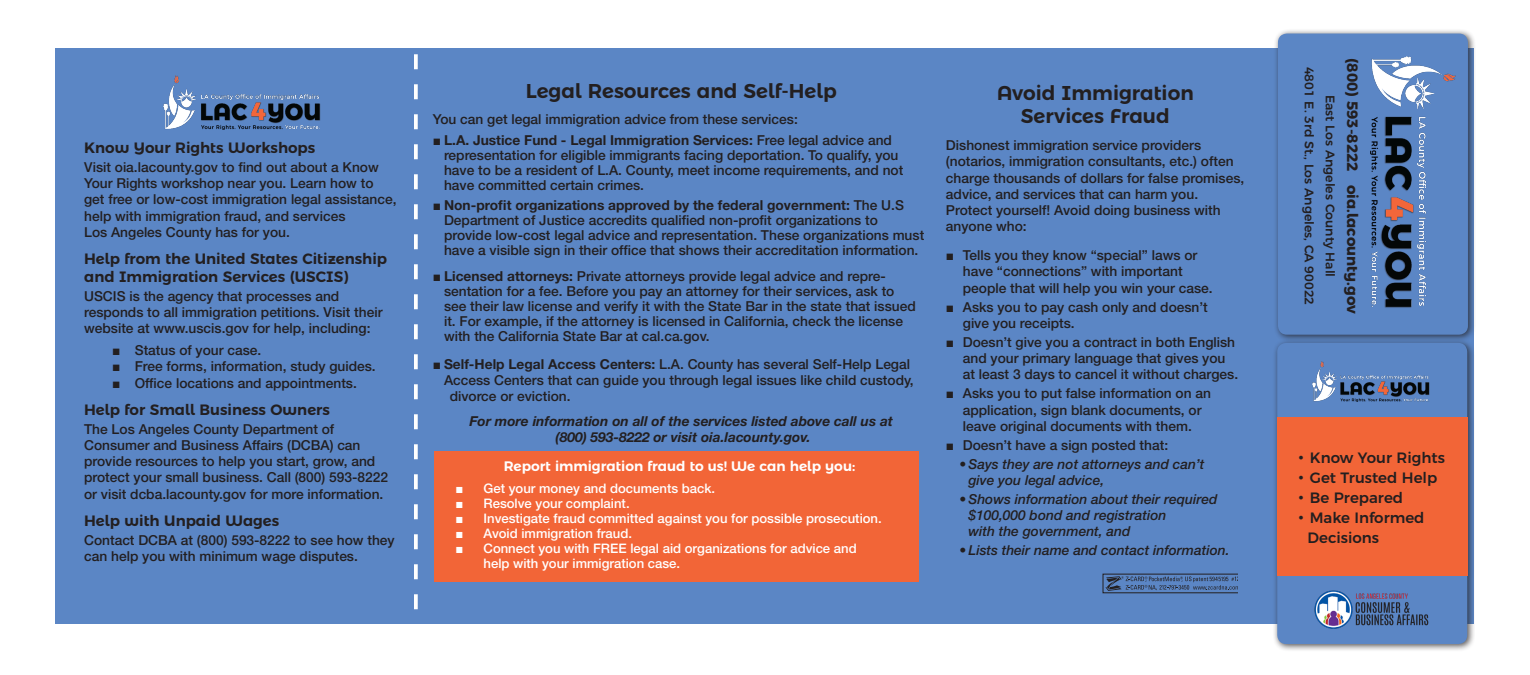
<style>
.page{position:relative;width:1530px;height:675px;background:#fff}
.page>*{position:absolute;margin:0;border:0;box-sizing:border-box;transform-origin:0 0}
.t1{font:600 20px/22.5px "Montserrat Alternates";color:#231f20;text-align:center}
.t2{font:600 15px/17.5px "Montserrat Alternates";color:#231f20}
.t3{font:500 15px/20px "Montserrat";color:#231f20}
.t4{font:700 15px "Montserrat Alternates";color:#231f20}
.t5{font:500 13.75px/16.2px "Helvetica Neue LT Std";color:#231f20}
.t6{font:italic 500 13.75px/16.2px "Helvetica Neue LT Std";color:#231f20}
.t7{font:italic 700 13.75px/16.2px "Helvetica Neue LT Std";color:#231f20;text-align:center}
.t8{font:600 13.75px "Montserrat Alternates";color:#fff}
.t9{font:500 13.12px/15px "Helvetica Neue LT Std";color:#fff}
.t10{font:500 12.5px "Montserrat";color:#231f20}
.s1{font-family:"Arial";font-weight:400}
.s2{font-weight:700}
</style>
<div class="page">
<div style="left:56px;top:48px;width:1418px;height:576px;background:#5b86c5"></div>
<svg style="left:1103px;top:574px;width:135px;height:19px"></svg>
<img style="left:164px;top:76px;width:156px;height:53px">
<div style="left:435px;top:451px;width:484px;height:130px;background:#f26537"></div>
<svg style="left:414px;top:54px;width:4px;height:556px"></svg>
<div style="left:1273px;top:338px;width:202px;height:314px;background:#231f20;opacity:.75"></div>
<div style="left:1277px;top:343px;width:190px;height:301px;background:#5b86c5;border-radius:9px"></div>
<div style="left:1277px;top:417px;width:190px;height:158px;background:#f26537"></div>
<img style="left:1312px;top:362px;width:117px;height:40px">
<img style="left:1314px;top:590px;width:115px;height:39px">
<div style="left:1273px;top:29px;width:203px;height:314px;background:#231f20;opacity:.75"></div>
<div style="left:1278px;top:34px;width:190px;height:301px;background:#5b86c5;border-radius:9px"></div>
<img style="left:1370px;top:56px;width:86px;height:252px">
<p class="t2" style="left:84px;top:138px;width:233px">Know Your Rights Workshops</p>
<p class="t5" style="left:84px;top:159px;width:314px">Visit oia.lacounty.gov to find out about a Know Your Rights workshop near you. Learn how to get free or low-cost immigration legal assistance, help with immigration fraud, and services<br>Los Angeles County has for you.</p>
<p class="t2" style="left:84px;top:249px;width:304px">Help from the United States Citizenship and Immigration Services (USCIS)</p>
<p class="t5" style="left:84px;top:288px;width:300px">USCIS is the agency that processes and responds to all immigration petitions. Visit their website at www.uscis.gov for help, including:</p>
<p class="t5" style="left:112px;top:342px;width:151px"><span class="s1">■</span> Status of your case.</p>
<p class="t5" style="left:112px;top:358px;width:265px"><span class="s1">■</span> Free forms, information, study guides.</p>
<p class="t5" style="left:112px;top:374px;width:246px"><span class="s1">■</span> Office locations and appointments.</p>
<p class="t2" style="left:84px;top:399px;width:247px">Help for Small Business Owners</p>
<p class="t5" style="left:84px;top:420px;width:305px">The Los Angeles County Department of Consumer and Business Affairs (DCBA) can provide resources to help you start, grow, and protect your small business. Call (800) 593-8222 or visit dcba.lacounty.gov for more information.</p>
<p class="t2" style="left:84px;top:511px;width:197px">Help with Unpaid Wages</p>
<p class="t5" style="left:84px;top:532px;width:312px">Contact DCBA at (800) 593-8222 to see how they can help you with minimum wage disputes.</p>
<p class="t1" style="left:526px;top:78px;width:312px">Legal Resources and Self-Help</p>
<p class="t5" style="left:433px;top:111px;width:367px">You can get legal immigration advice from these services:</p>
<p class="t5" style="left:444px;top:132px;width:461px;line-height:15px;text-indent:-11px"><span class="s1">■</span> <span class="s2">L.A. Justice Fund - Legal Immigration Services:</span> Free legal advice and representation for eligible immigrants facing deportation. To qualify, you have to be a resident of L.A. County, meet income requirements, and not have committed certain crimes.</p>
<p class="t5" style="left:444px;top:198px;width:482px;line-height:15px;text-indent:-11px"><span class="s1">■</span> <span class="s2">Non-profit organizations approved by the federal government:</span> The U.S Department of Justice accredits qualified non-profit organizations to provide low-cost legal advice and representation. These organizations must have a visible sign in their office that shows their accreditation information.</p>
<p class="t5" style="left:444px;top:269px;width:473px;line-height:15px;text-indent:-11px"><span class="s1">■</span> <span class="s2">Licensed attorneys:</span> Private attorneys provide legal advice and repre&shy;sentation for a fee. Before you pay an attorney for their services, ask to see their law license and verify it with the State Bar in the state that issued it. For example, if the attorney is licensed in California, check the license with the California State Bar at cal.ca.gov.</p>
<p class="t5" style="left:433px;top:356px;width:479px"><span class="s1">■</span> <span class="s2">Self-Help Legal Access Centers:</span> L.A. County has several Self-Help Legal</p>
<p class="t5" style="left:444px;top:372px;width:471px">Access Centers that can guide you through legal issues like child custody,</p>
<p class="t5" style="left:450px;top:388px;width:123px">divorce or eviction.</p>
<p class="t7" style="left:470px;top:413px;width:425px">For more information on all of the services listed above call us at (800) 593-8222 or visit oia.lacounty.gov.</p>
<p class="t8" style="left:504px;top:455px;width:353px">Report immigration fraud to us! We can help you:</p>
<p class="t9" style="left:455px;top:481px;width:261px"><span class="s1">■</span> Get your money and documents back.</p>
<p class="t9" style="left:455px;top:496px;width:176px"><span class="s1">■</span> Resolve your complaint.</p>
<p class="t9" style="left:455px;top:511px;width:428px"><span class="s1">■</span> Investigate fraud committed against you for possible prosecution.</p>
<p class="t9" style="left:455px;top:526px;width:178px"><span class="s1">■</span> Avoid immigration fraud.</p>
<p class="t9" style="left:484px;top:541px;width:375px;text-indent:-28px"><span class="s1">■</span> Connect you with FREE legal aid organizations for advice and help with your immigration case.</p>
<p class="t1" style="left:997px;top:80px;width:198px">Avoid Immigration<br>Services Fraud</p>
<p class="t5" style="left:946px;top:137px;width:300px">Dishonest immigration service providers (notarios, immigration consultants, etc.) often charge thousands of dollars for false promises, advice, and services that can harm you.<br>Protect yourself! Avoid doing business with anyone who:</p>
<p class="t5" style="left:963px;top:247px;width:251px;text-indent:-17px"><span class="s1">■</span> Tells you they know “special” laws or have “connections” with important people that will help you win your case.</p>
<p class="t5" style="left:963px;top:299px;width:246px;text-indent:-17px"><span class="s1">■</span> Asks you to pay cash only and doesn’t give you receipts.</p>
<p class="t5" style="left:963px;top:334px;width:277px;text-indent:-17px"><span class="s1">■</span> Doesn’t give you a contract in both English and your primary language that gives you at least 3 days to cancel it without charges.</p>
<p class="t5" style="left:946px;top:385px;width:266px;text-align:center"><span class="s1">■</span> Asks you to put false information on an application, sign blank documents, or leave original documents with them.</p>
<p class="t5" style="left:946px;top:437px;width:224px"><span class="s1">■</span> Doesn’t have a sign posted that:</p>
<p class="t6" style="left:968px;top:456px;width:238px;text-indent:-9px">• Says they are not attorneys and can’t give you legal advice,</p>
<p class="t6" style="left:968px;top:491px;width:251px;text-indent:-9px">• Shows information about their required $100,000 bond and registration<br>with the government, and</p>
<p class="t6" style="left:959px;top:542px;width:272px">• Lists their name and contact information.</p>
<p class="t10" style="left:1319px;top:67px;width:240px;rotate:90deg">4801 E. 3rd St., Los Angeles, CA 90022</p>
<p class="t10" style="left:1340px;top:95px;width:184px;rotate:90deg">East Los Angeles County Hall</p>
<p class="t4" style="left:1365px;top:58px;width:257px;rotate:90deg">(800) 593-8222 oia.lacounty.gov</p>
<p class="t3" style="left:1299px;top:447px;width:148px"><span class="s1">•</span> Know Your Rights</p>
<p class="t3" style="left:1299px;top:467px;width:140px"><span class="s1">•</span> Get Trusted Help</p>
<p class="t3" style="left:1299px;top:487px;width:106px"><span class="s1">•</span> Be Prepared</p>
<p class="t3" style="left:1308px;top:507px;width:118px;text-indent:-9px"><span class="s1">•</span> Make Informed<br>Decisions</p>
</div>
